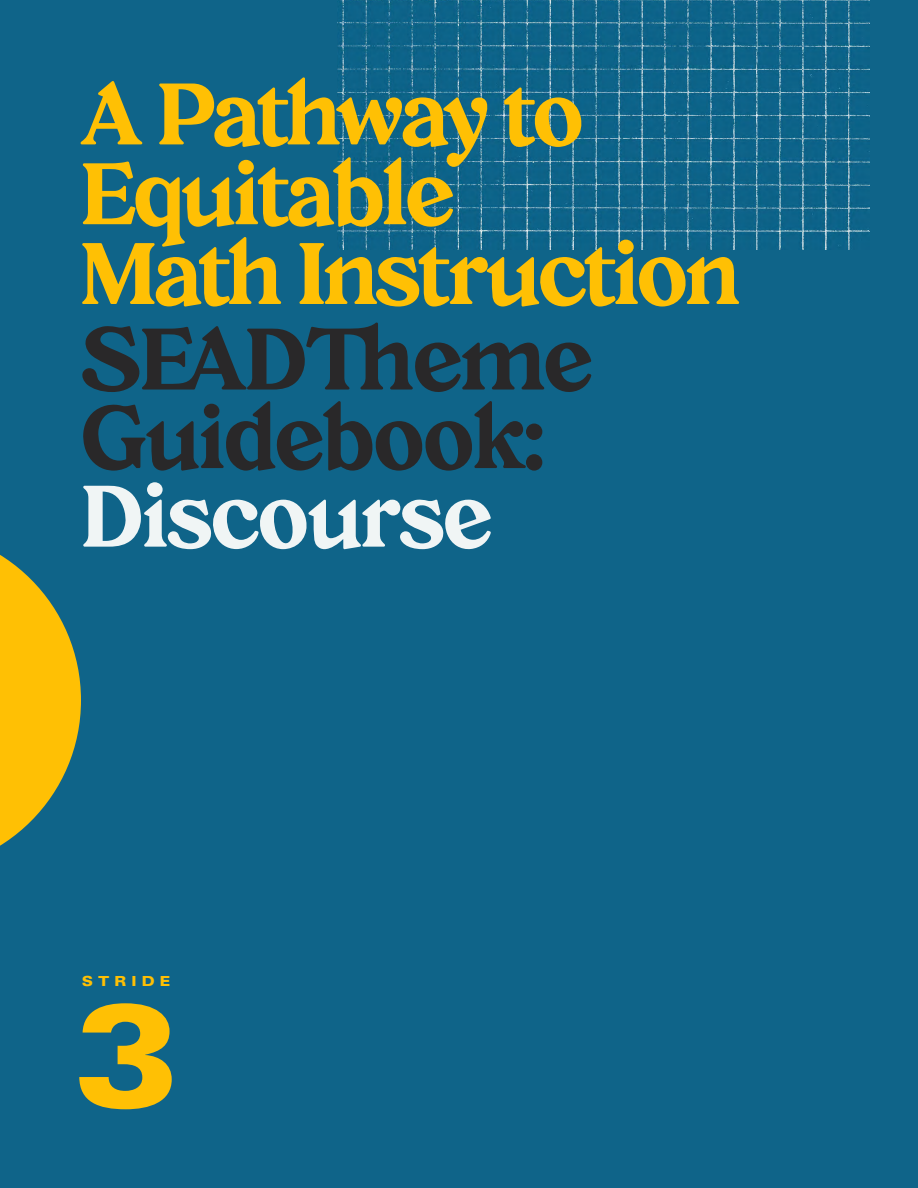
<style>
.page{position:relative;width:918px;height:1188px;background:#0f6489}
.page>*{position:absolute;margin:0;border:0;box-sizing:border-box;transform-origin:0 0}
.t1{font:900 expanded 144px "Univers";color:#ffc004}
.t2{font:87px "Creolia";letter-spacing:-.03em;color:#ffc004}
.t3{font:87px "Creolia";letter-spacing:-.015em;color:#292829}
.t4{font:87px "Creolia";letter-spacing:-.05em;color:#ffc004}
.t5{font:87px "Creolia";letter-spacing:-.015em;color:#f0f5f5}
.t6{font:900 expanded 13.8px "Univers";letter-spacing:.35em;color:#ffc004}
</style>
<div class="page">
<img style="left:338px;top:0;width:531px;height:249px">
<svg style="left:0;top:555px;width:81px;height:291px"></svg>
<p class="t4" style="left:81px;top:61px;width:504px">A Pathway to</p>
<p class="t2" style="left:81px;top:141px;width:375px">Equitable</p>
<p class="t2" style="left:81px;top:221px;width:660px">Math Instruction</p>
<p class="t3" style="left:81px;top:306px;width:513px">SEADTheme</p>
<p class="t3" style="left:81px;top:385px;width:465px">Guidebook:</p>
<p class="t5" style="left:81px;top:463px;width:413px">Discourse</p>
<p class="t6" style="left:82px;top:973px;width:90px">STRIDE</p>
<p class="t1" style="left:73px;top:971px;width:108px">3</p>
</div>
